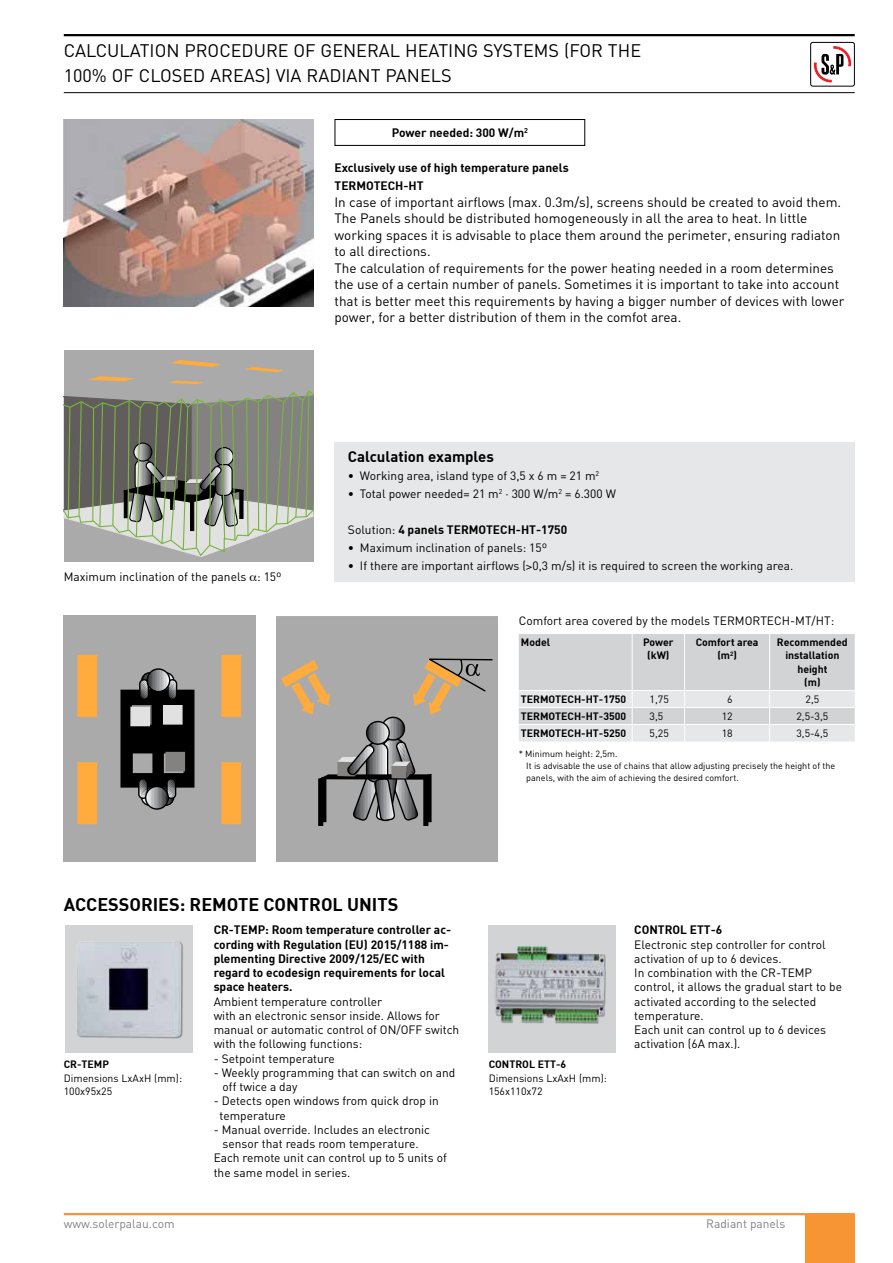
<style>
.page{position:relative;width:893px;height:1263px;background:#fff}
.page>*{position:absolute;margin:0;border:0;box-sizing:border-box;transform-origin:0 0}
.t1{font:18px/25.5px "DIN";color:#000}
.t2{font:700 18px "DIN";color:#000101}
.t3{font:700 15px "DIN";color:#000}
.t4{font:13.5px/16.5px "DIN";color:#000}
.t5{font:12px/14.2px "DIN";color:#000}
.t6{font:700 12px/14.2px "DIN";color:#000}
.t7{font:12px "DIN";color:#808285}
.t8{font:700 10.5px/13.5px "DIN";color:#000;text-align:center}
.t9{font:10.5px/13.5px "DIN";color:#000}
.t10{font:9px/12px "DIN";color:#000}
.s1{font-weight:400}
</style>
<div class="page">
<hr style="left:64px;top:1213px;width:791px;height:2px;background:#f79433">
<div style="left:805px;top:1214px;width:50px;height:49px;background:#f79433"></div>
<hr style="left:64px;top:34px;width:791px;height:2px;background:#000">
<hr style="left:64px;top:92px;width:791px;height:1px;background:#000">
<svg style="left:814px;top:47px;width:37px;height:36px"></svg>
<div style="left:810px;top:42px;width:45px;height:44px;border:1px solid #000;border-radius:2px"></div>
<img style="left:64px;top:119px;width:249px;height:187px">
<div style="left:64px;top:350px;width:249px;height:211px;background:#abaaaa"></div>
<svg style="left:64px;top:360px;width:249px;height:198px"></svg>
<div style="left:64px;top:616px;width:191px;height:245px;background:#abaaaa"></div>
<div style="left:77px;top:655px;width:20px;height:62px;background:#ffab3d;border:1px solid #ffab3d"></div>
<div style="left:221px;top:655px;width:20px;height:62px;background:#ffab3d;border:1px solid #ffab3d"></div>
<div style="left:77px;top:762px;width:20px;height:62px;background:#ffab3d;border:1px solid #ffab3d"></div>
<div style="left:221px;top:762px;width:20px;height:62px;background:#ffab3d;border:1px solid #ffab3d"></div>
<div style="left:120px;top:690px;width:74px;height:98px;background:#000;border:1px solid #000"></div>
<div style="left:139px;top:679px;width:10px;height:21px;border:1px solid #000;border-radius:4px"></div>
<div style="left:167px;top:679px;width:10px;height:21px;border:1px solid #000;border-radius:4px"></div>
<svg style="left:140px;top:669px;width:37px;height:30px"></svg>
<div style="left:146px;top:668px;width:24px;height:24px;border:1px solid #000;border-radius:50%"></div>
<svg style="left:132px;top:705px;width:20px;height:20px"></svg>
<div style="left:163px;top:705px;width:20px;height:20px;background:#e2e1e1;border:1px solid #e2e1e1"></div>
<div style="left:166px;top:778px;width:10px;height:21px;border:1px solid #000;border-radius:4px"></div>
<div style="left:138px;top:778px;width:10px;height:21px;border:1px solid #000;border-radius:4px"></div>
<svg style="left:139px;top:779px;width:37px;height:30px"></svg>
<div style="left:145px;top:786px;width:24px;height:24px;border:1px solid #000;border-radius:50%"></div>
<svg style="left:164px;top:753px;width:19px;height:20px"></svg>
<div style="left:133px;top:753px;width:19px;height:20px;background:#abaaaa;border:1px solid #abaaaa"></div>
<div style="left:165px;top:752px;width:20px;height:19px;background:#838281;border:1px solid #838281"></div>
<div style="left:130px;top:707px;width:20px;height:19px;background:#e2e1e1;border:1px solid #e2e1e1"></div>
<div style="left:276px;top:616px;width:221px;height:245px;background:#abaaaa"></div>
<svg style="left:280px;top:658px;width:214px;height:168px"></svg>
<svg style="left:519px;top:634px;width:336px;height:107px"></svg>
<div style="left:334px;top:119px;width:251px;height:27px;border:1px solid #000"></div>
<div style="left:334px;top:442px;width:521px;height:139px;background:#e6e7e8"></div>
<div style="left:65px;top:925px;width:127px;height:127px;background:#d1d3d4"></div>
<div style="left:77px;top:941px;width:106px;height:98px;background:#000;opacity:.33"></div>
<img style="left:77px;top:941px;width:104px;height:96px">
<div style="left:489px;top:925px;width:127px;height:127px;background:#d1d3d4"></div>
<div style="left:494px;top:945px;width:112px;height:79px;background:#000;opacity:.33"></div>
<img style="left:494px;top:945px;width:111px;height:77px">
<h1 class="t1" style="left:64px;top:37px;width:579px">CALCULATION PROCEDURE OF GENERAL HEATING SYSTEMS (FOR THE<br>100% OF CLOSED AREAS) VIA RADIANT PANELS</h1>
<p class="t6" style="left:392px;top:125px;width:138px">Power needed: 300 W/m<sup>2</sup></p>
<p class="t5" style="left:64px;top:569px;width:219px">Maximum inclination of the panels : 15º</p>
<p class="t6" style="left:334px;top:158px;width:236px;line-height:18px">Exclusively use of high temperature panels<br>TERMOTECH-HT</p>
<p class="t4" style="left:334px;top:193px;width:511px">In case of important airflows (max. 0.3m/s), screens should be created to avoid them.<br>The Panels should be distributed homogeneously in all the area to heat. In little working spaces it is advisable to place them around the perimeter, ensuring radiaton to all directions.<br>The calculation of requirements for the power heating needed in a room determines the use of a certain number of panels. Sometimes it is important to take into account that is better meet this requirements by having a bigger number of devices with lower power, for a better distribution of them in the comfot area.</p>
<p class="t3" style="left:348px;top:446px;width:147px">Calculation examples</p>
<p class="t5" style="left:348px;top:468px;width:253px">• Working area, island type of 3,5 x 6 m = 21 m<sup>2</sup></p>
<p class="t5" style="left:348px;top:486px;width:269px">• Total power needed= 21 m<sup>2</sup> · 300 W/m<sup>2</sup> = 6.300 W</p>
<p class="t6" style="left:348px;top:522px;width:221px"><span class="s1">Solution:</span> 4 panels TERMOTECH-HT-1750</p>
<p class="t5" style="left:348px;top:540px;width:201px">• Maximum inclination of panels: 15º</p>
<p class="t5" style="left:348px;top:558px;width:447px">• If there are important airflows ( 0,3 m/s) it is required to screen the working area.</p>
<p class="t5" style="left:519px;top:613px;width:317px">Comfort area covered by the models TERMORTECH-MT/HT:</p>
<p class="t8" style="left:521px;top:635px;width:31px">Model</p>
<p class="t8" style="left:643px;top:635px;width:32px">Power (kW)</p>
<p class="t8" style="left:696px;top:635px;width:64px">Comfort area (m<sup>2</sup>)</p>
<p class="t8" style="left:777px;top:635px;width:72px">Recommended installation height<br>(m)</p>
<p class="t8" style="left:521px;top:692px;width:107px">TERMOTECH-HT-1750</p>
<p class="t9" style="left:650px;top:692px;width:21px">1,75</p>
<p class="t9" style="left:727px;top:692px;width:7px">6</p>
<p class="t9" style="left:805px;top:692px;width:15px">2,5</p>
<p class="t8" style="left:521px;top:709px;width:107px">TERMOTECH-HT-3500</p>
<p class="t9" style="left:650px;top:709px;width:15px">3,5</p>
<p class="t9" style="left:722px;top:709px;width:12px">12</p>
<p class="t9" style="left:796px;top:709px;width:33px">2,5-3,5</p>
<p class="t8" style="left:521px;top:726px;width:107px">TERMOTECH-HT-5250</p>
<p class="t9" style="left:650px;top:726px;width:21px">5,25</p>
<p class="t9" style="left:722px;top:726px;width:12px">18</p>
<p class="t9" style="left:796px;top:726px;width:33px">3,5-4,5</p>
<p class="t10" style="left:526px;top:747px;width:310px;text-indent:-7px">* Minimum height: 2,5m.<br>It is advisable the use of chains that allow adjusting precisely the height of the panels, with the aim of achieving the desired comfort.</p>
<h1 class="t2" style="left:64px;top:892px;width:336px">ACCESSORIES: REMOTE CONTROL UNITS</h1>
<p class="t8" style="left:64px;top:1057px;width:47px">CR-TEMP</p>
<p class="t9" style="left:64px;top:1071px;width:120px">Dimensions LxAxH (mm):<br>100x95x25</p>
<p class="t6" style="left:214px;top:922px;width:239px">CR-TEMP: Room temperature controller ac&shy;cording with Regulation (EU) 2015/1188 im&shy;plementing Directive 2009/125/EC with regard to ecodesign requirements for local space heaters.</p>
<p class="t5" style="left:214px;top:994px;width:247px">Ambient temperature controller<br>with an electronic sensor inside. Allows for manual or automatic control of ON/OFF switch with the following functions:</p>
<p class="t5" style="left:214px;top:1051px;width:123px">- Setpoint temperature</p>
<p class="t5" style="left:223px;top:1065px;width:234px;text-indent:-9px">- Weekly programming that can switch on and off twice a day</p>
<p class="t5" style="left:220px;top:1094px;width:221px;text-indent:-6px">- Detects open windows from quick drop in temperature</p>
<p class="t5" style="left:214px;top:1122px;width:218px">- Manual override. Includes an electronic</p>
<p class="t5" style="left:223px;top:1136px;width:198px">sensor that reads room temperature.</p>
<p class="t5" style="left:214px;top:1150px;width:235px">Each remote unit can control up to 5 units of</p>
<p class="t5" style="left:214px;top:1165px;width:138px">the same model in series.</p>
<p class="t8" style="left:489px;top:1057px;width:79px">CONTROL ETT-6</p>
<p class="t9" style="left:489px;top:1071px;width:120px">Dimensions LxAxH (mm):<br>156x110x72</p>
<p class="t6" style="left:634px;top:922px;width:89px">CONTROL ETT-6</p>
<p class="t5" style="left:634px;top:937px;width:209px">Electronic step controller for control activation of up to 6 devices.<br>In combination with the CR-TEMP control, it allows the gradual start to be activated according to the selected temperature.<br>Each unit can control up to 6 devices activation (6A max.).</p>
<p class="t7" style="left:64px;top:1216px;width:112px">www.solerpalau.com</p>
<p class="t7" style="left:706px;top:1216px;width:81px">Radiant panels</p>
</div>
